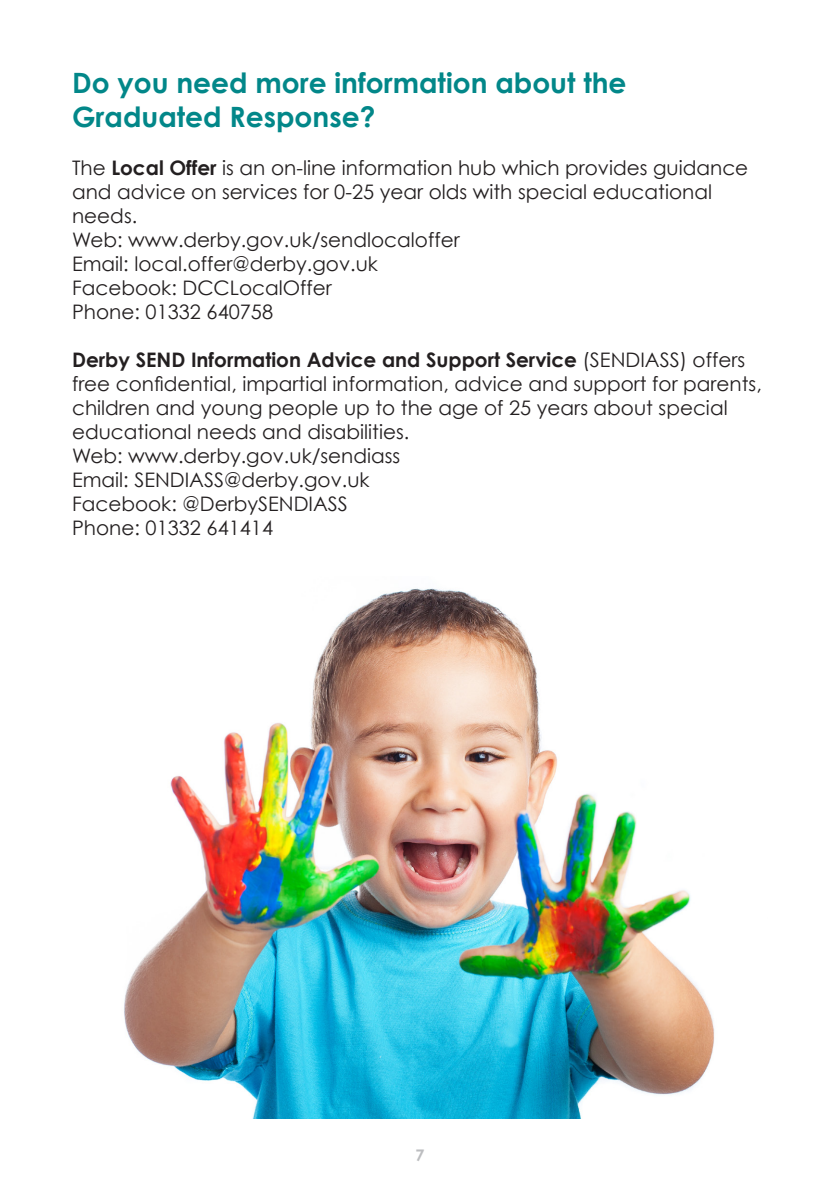
<style>
.page{position:relative;width:840px;height:1191px;background:#fff}
.page>*{position:absolute;margin:0;border:0;box-sizing:border-box;transform-origin:0 0}
.Sub-Heading{font:700 28px/33.6px "Century Gothic";color:#028789}
.Body_text{font:20px/24px "Century Gothic";color:#231f20}
.t1{font:700 16px "Century Gothic";color:#bcbdc0}
.s1{font-weight:700}
</style>
<div class="page">
<img style="left:124px;top:588px;width:590px;height:531px">
<p class="Sub-Heading" style="left:72px;top:65px;width:555px">Do you need more information about the<br>Graduated Response?</p>
<p class="Body_text" style="left:72px;top:155px;width:677px">The <span class="s1">Local Offer</span> is an on-line information hub which provides guidance and advice on services for 0-25 year olds with special educational needs.</p>
<p class="Body_text" style="left:72px;top:227px;width:389px">Web: www.derby.gov.uk/sendlocaloffer</p>
<p class="Body_text" style="left:72px;top:251px;width:307px">Email: local.offer@derby.gov.uk</p>
<p class="Body_text" style="left:72px;top:275px;width:261px">Facebook: DCCLocalOffer</p>
<p class="Body_text" style="left:72px;top:299px;width:202px">Phone: 01332 640758</p>
<p class="Body_text" style="left:72px;top:347px;width:691px"><span class="s1">Derby SEND Information Advice and Support Service</span> (SENDIASS) offers free confidential, impartial information, advice and support for parents, children and young people up to the age of 25 years about special educational needs and disabilities.</p>
<p class="Body_text" style="left:72px;top:443px;width:329px">Web: www.derby.gov.uk/sendiass</p>
<p class="Body_text" style="left:72px;top:467px;width:299px">Email: SENDIASS@derby.gov.uk</p>
<p class="Body_text" style="left:72px;top:491px;width:277px">Facebook: @DerbySENDIASS</p>
<p class="Body_text" style="left:72px;top:515px;width:202px">Phone: 01332 641414</p>
<p class="t1" style="left:415px;top:1145px;width:10px">7</p>
</div>
